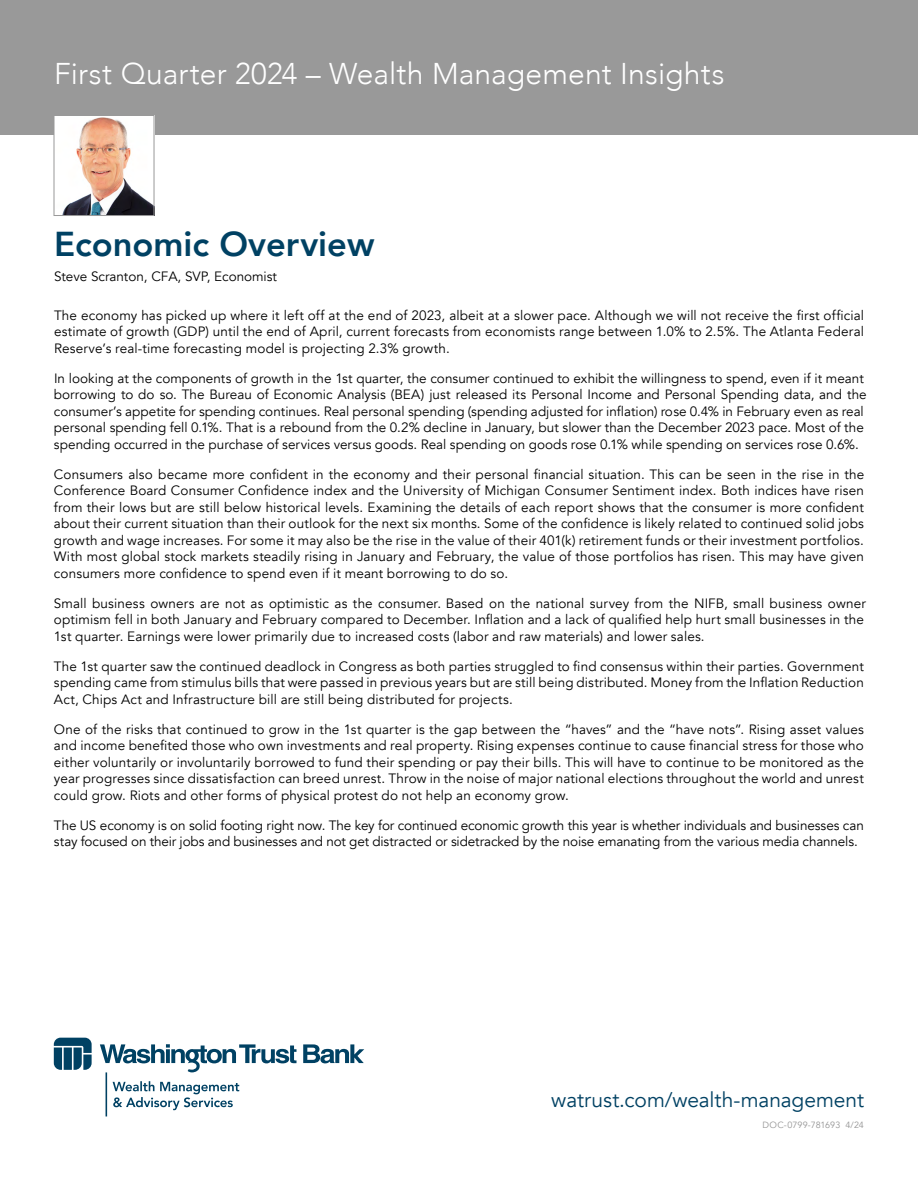
<style>
.page{position:relative;width:918px;height:1188px;background:#fff}
.page>*{position:absolute;margin:0;border:0;box-sizing:border-box;transform-origin:0 0}
.t1{font:800 34.5px "Avenir";color:#004163}
.t2{font:300 30px "Avenir";letter-spacing:.005em;color:#fff}
.t3{font:21px "Avenir";letter-spacing:-.005em;color:#004163}
.t4{font:13.5px/16.5px "Avenir";letter-spacing:.005em;color:#000;text-align:justify}
.t5{font:9px "Avenir";color:#939393}
</style>
<div class="page">
<div style="left:0;top:0;width:918px;height:134px;background:#999"></div>
<img style="left:56px;top:117px;width:96px;height:97px">
<div style="left:54px;top:115px;width:100px;height:101px;border:1px solid #999"></div>
<svg style="left:54px;top:1038px;width:38px;height:32px"></svg>
<svg style="left:100px;top:1044px;width:264px;height:72px"></svg>
<h2 class="t2" style="left:54px;top:56px;width:672px">First Quarter 2024 – Wealth Management Insights</h2>
<p class="t1" style="left:54px;top:217px;width:322px">Economic Overview</p>
<p class="t4" style="left:54px;top:268px;width:225px">Steve Scranton, CFA, SVP, Economist</p>
<p class="t4" style="left:54px;top:307px;width:811px">The economy has picked up where it left off at the end of 2023, albeit at a slower pace. Although we will not receive the first official estimate of growth (GDP) until the end of April, current forecasts from economists range between 1.0% to 2.5%. The Atlanta Federal Reserve’s real-time forecasting model is projecting 2.3% growth.</p>
<p class="t4" style="left:54px;top:370px;width:814px;text-align:left">In looking at the components of growth in the 1st quarter, the consumer continued to exhibit the willingness to spend, even if it meant borrowing to do so. The Bureau of Economic Analysis (BEA) just released its Personal Income and Personal Spending data, and the consumer’s appetite for spending continues. Real personal spending (spending adjusted for inflation) rose 0.4% in February even as real personal spending fell 0.1%. That is a rebound from the 0.2% decline in January, but slower than the December 2023 pace. Most of the spending occurred in the purchase of services versus goods. Real spending on goods rose 0.1% while spending on services rose 0.6%.</p>
<p class="t4" style="left:54px;top:466px;width:812px">Consumers also became more confident in the economy and their personal financial situation. This can be seen in the rise in the Conference Board Consumer Confidence index and the University of Michigan Consumer Sentiment index. Both indices have risen from their lows but are still below historical levels. Examining the details of each report shows that the consumer is more confident about their current situation than their outlook for the next six months. Some of the confidence is likely related to continued solid jobs growth and wage increases. For some it may also be the rise in the value of their 401(k) retirement funds or their investment portfolios.<br>With most global stock markets steadily rising in January and February, the value of those portfolios has risen. This may have given consumers more confidence to spend even if it meant borrowing to do so.</p>
<p class="t4" style="left:54px;top:595px;width:813px;text-align:left">Small business owners are not as optimistic as the consumer. Based on the national survey from the NIFB, small business owner optimism fell in both January and February compared to December. Inflation and a lack of qualified help hurt small businesses in the<br>1st quarter. Earnings were lower primarily due to increased costs (labor and raw materials) and lower sales.</p>
<p class="t4" style="left:54px;top:658px;width:812px">The 1st quarter saw the continued deadlock in Congress as both parties struggled to find consensus within their parties. Government spending came from stimulus bills that were passed in previous years but are still being distributed. Money from the Inflation Reduction Act, Chips Act and Infrastructure bill are still being distributed for projects.</p>
<p class="t4" style="left:54px;top:721px;width:812px">One of the risks that continued to grow in the 1st quarter is the gap between the “haves” and the “have nots”. Rising asset values and income benefited those who own investments and real property. Rising expenses continue to cause financial stress for those who either voluntarily or involuntarily borrowed to fund their spending or pay their bills. This will have to continue to be monitored as the year progresses since dissatisfaction can breed unrest. Throw in the noise of major national elections throughout the world and unrest could grow. Riots and other forms of physical protest do not help an economy grow.</p>
<p class="t4" style="left:54px;top:817px;width:811px">The US economy is on solid footing right now. The key for continued economic growth this year is whether individuals and businesses can stay focused on their jobs and businesses and not get distracted or sidetracked by the noise emanating from the various media channels.</p>
<p class="t3" style="left:551px;top:1087px;width:314px">watrust.com/wealth-management</p>
<p class="t5" style="left:763px;top:1120px;width:103px">DOC-0799-781693 4/24</p>
</div>
